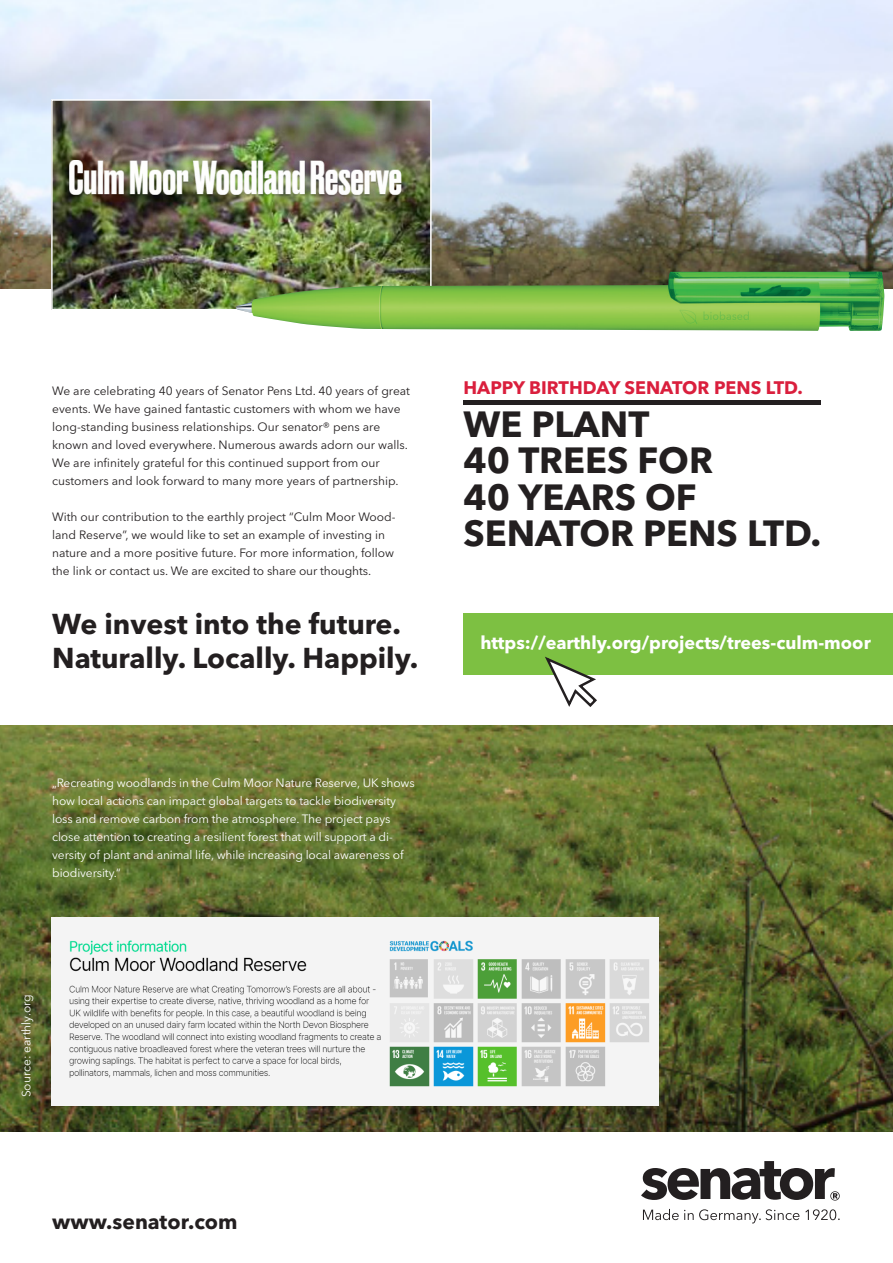
<style>
.page{position:relative;width:893px;height:1263px;background:#fff}
.page>*{position:absolute;margin:0;border:0;box-sizing:border-box;transform-origin:0 0}
.t1{font:700 36.15px/36.2px "Avenir Next W1 G";color:#231f20}
.t2{font:700 28.5px/34.2px "Avenir Next W1 G";color:#231f20}
.t3{font:700 21px "Avenir Next W1 G";color:#231f20}
.t4{font:700 18px "Avenir Next W1 G";color:#fff}
.t5{font:700 18px "Avenir Next W1 G";color:#da1f3d}
.t6{font:12px/18px "Avenir Next W1 G";color:#231f20}
.t7{font:12px/18px "Avenir Next W1 G";letter-spacing:-.01em;color:#fff}
</style>
<div class="page">
<div style="left:463px;top:613px;width:430px;height:61px;background:#7dc042"></div>
<img style="left:0;top:0;width:893px;height:289px">
<img style="left:0;top:725px;width:893px;height:406px">
<img style="left:54px;top:102px;width:375px;height:205px">
<div style="left:51px;top:99px;width:381px;height:211px;border:2px solid #fff"></div>
<img style="left:51px;top:917px;width:608px;height:189px">
<svg style="left:643px;top:1209px;width:156px;height:14px"></svg>
<svg style="left:805px;top:1209px;width:35px;height:11px"></svg>
<svg style="left:641px;top:1161px;width:199px;height:39px"></svg>
<img style="left:236px;top:271px;width:648px;height:60px">
<svg style="left:542px;top:656px;width:57px;height:51px"></svg>
<div style="left:463px;top:400px;width:358px;height:5px;background:#231f20"></div>
<p class="t6" style="left:52px;top:382px;width:359px">We are celebrating 40 years of Senator Pens Ltd. 40 years of great events. We have gained fantastic customers with whom we have long-standing business relationships. Our senator® pens are known and loved everywhere. Numerous awards adorn our walls.<br>We are infinitely grateful for this continued support from our customers and look forward to many more years of partnership.</p>
<p class="t6" style="left:52px;top:508px;width:345px">With our contribution to the earthly project “Culm Moor Wood&shy;land Reserve”, we would like to set an example of investing in nature and a more positive future. For more information, follow the link or contact us. We are excited to share our thoughts.</p>
<h2 class="t2" style="left:52px;top:607px;width:368px">We invest into the future.<br>Naturally. Locally. Happily.</h2>
<p class="t7" style="left:52px;top:773px;width:364px">„Recreating woodlands in the Culm Moor Nature Reserve, UK shows how local actions can impact global targets to tackle biodiversity loss and remove carbon from the atmosphere. The project pays close attention to creating a resilient forest that will support a di&shy;versity of plant and animal life, while increasing local awareness of biodiversity.“</p>
<p class="t7" style="left:17px;top:1097px;width:105px;rotate:-90deg">Source: earthly.org</p>
<h3 class="t5" style="left:463px;top:377px;width:341px">HAPPY BIRTHDAY SENATOR PENS LTD.</h3>
<h1 class="t1" style="left:463px;top:406px;width:359px">WE PLANT<br>40 TREES FOR<br>40 YEARS OF<br>SENATOR PENS LTD.</h1>
<h3 class="t4" style="left:480px;top:631px;width:392px">https://earthly.org/projects/trees-culm-moor</h3>
<h3 class="t3" style="left:52px;top:1209px;width:187px">www.senator.com</h3>
</div>
